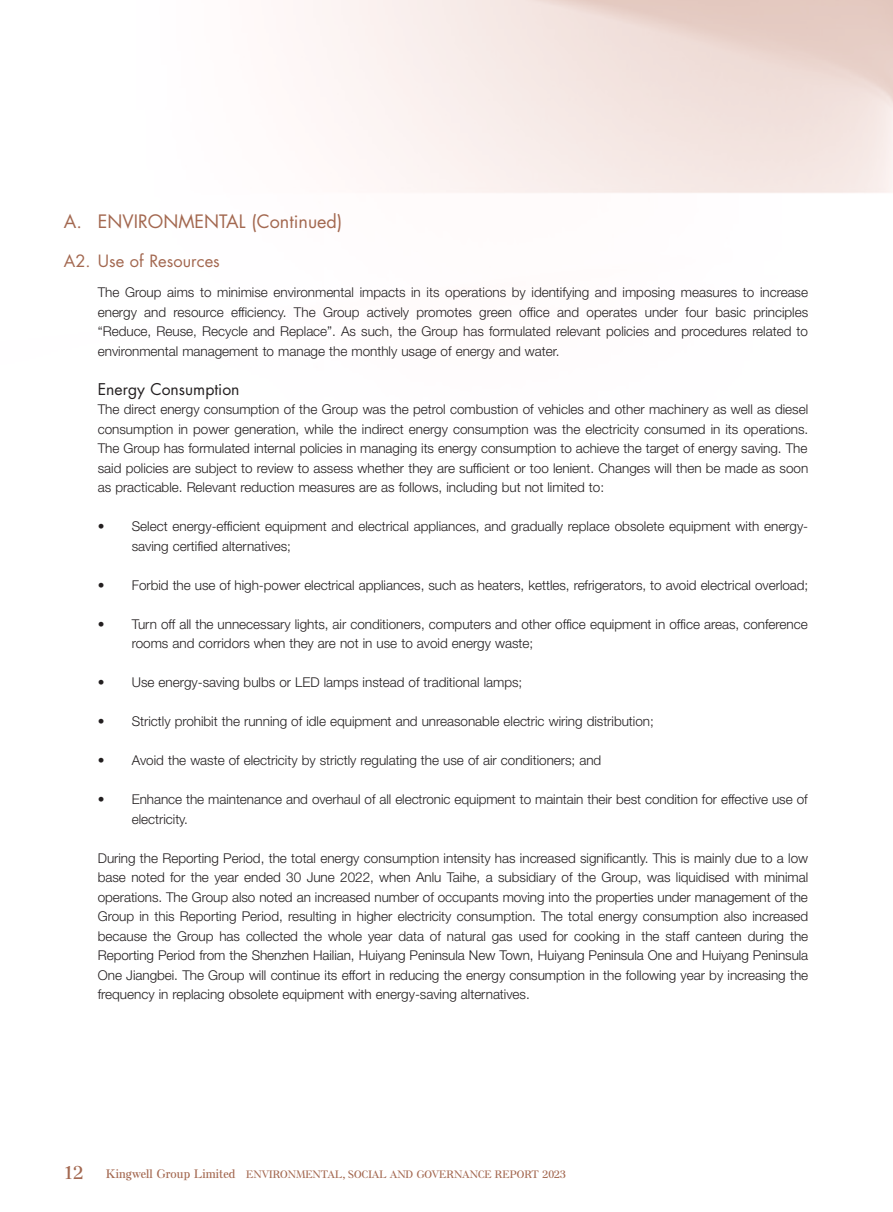
<style>
.page{position:relative;width:893px;height:1212px;background:#fff}
.page>*{position:absolute;margin:0;border:0;box-sizing:border-box;transform-origin:0 0}
.Heading_1{font:18px "Futura Std";color:#a36850}
.t1{font:600 18px "Else NPL Std";color:#a36850}
.Heading_2{font:16.5px "Futura Std";color:#a36850}
.Heading_3{font:15.75px "Futura Std";color:#231f20}
.Body_Text{font:300 13.5px/19.5px "Helvetica Neue LT Std";color:#231f20;text-align:justify}
.t2{font:600 10.5px "Else NPL Std";letter-spacing:.01em;color:#a36850}
.s1{font-size:12px}
</style>
<div class="page">
<p class="Heading_1" style="left:64px;top:210px;width:280px">A. ENVIRONMENTAL (Continued)</p>
<p class="Heading_2" style="left:64px;top:250px;width:158px">A2. Use of Resources</p>
<p class="Body_Text" style="left:98px;top:282px;width:712px">The Group aims to minimise environmental impacts in its operations by identifying and imposing measures to increase energy and resource efficiency. The Group actively promotes green office and operates under four basic principles “Reduce, Reuse, Recycle and Replace”. As such, the Group has formulated relevant policies and procedures related to environmental management to manage the monthly usage of energy and water.</p>
<p class="Heading_3" style="left:98px;top:379px;width:143px">Energy Consumption</p>
<p class="Body_Text" style="left:98px;top:399px;width:712px">The direct energy consumption of the Group was the petrol combustion of vehicles and other machinery as well as diesel consumption in power generation, while the indirect energy consumption was the electricity consumed in its operations.<br>The Group has formulated internal policies in managing its energy consumption to achieve the target of energy saving. The said policies are subject to review to assess whether they are sufficient or too lenient. Changes will then be made as soon as practicable. Relevant reduction measures are as follows, including but not limited to:</p>
<p class="Body_Text" style="left:132px;top:516px;width:678px;text-indent:-34px">• Select energy-efficient equipment and electrical appliances, and gradually replace obsolete equipment with energy&shy;saving certified alternatives;</p>
<p class="Body_Text" style="left:98px;top:575px;width:712px">• Forbid the use of high-power electrical appliances, such as heaters, kettles, refrigerators, to avoid electrical overload;</p>
<p class="Body_Text" style="left:132px;top:614px;width:677px;text-indent:-34px">• Turn off all the unnecessary lights, air conditioners, computers and other office equipment in office areas, conference rooms and corridors when they are not in use to avoid energy waste;</p>
<p class="Body_Text" style="left:98px;top:672px;width:426px">• Use energy-saving bulbs or LED lamps instead of traditional lamps;</p>
<p class="Body_Text" style="left:98px;top:711px;width:558px">• Strictly prohibit the running of idle equipment and unreasonable electric wiring distribution;</p>
<p class="Body_Text" style="left:98px;top:750px;width:505px">• Avoid the waste of electricity by strictly regulating the use of air conditioners; and</p>
<p class="Body_Text" style="left:132px;top:789px;width:677px;text-indent:-34px">• Enhance the maintenance and overhaul of all electronic equipment to maintain their best condition for effective use of electricity.</p>
<p class="Body_Text" style="left:98px;top:848px;width:712px">During the Reporting Period, the total energy consumption intensity has increased significantly. This is mainly due to a low base noted for the year ended 30 June 2022, when Anlu Taihe, a subsidiary of the Group, was liquidised with minimal operations. The Group also noted an increased number of occupants moving into the properties under management of the Group in this Reporting Period, resulting in higher electricity consumption. The total energy consumption also increased because the Group has collected the whole year data of natural gas used for cooking in the staff canteen during the Reporting Period from the Shenzhen Hailian, Huiyang Peninsula New Town, Huiyang Peninsula One and Huiyang Peninsula One Jiangbei. The Group will continue its effort in reducing the energy consumption in the following year by increasing the frequency in replacing obsolete equipment with energy-saving alternatives.</p>
<h1 class="t1" style="left:64px;top:1161px;width:21px">12</h1>
<p class="t2" style="left:106px;top:1168px;width:461px"><span class="s1">Kingwell Group Limited</span> ENVIRONMENTAL, SOCIAL AND GOVERNANCE REPORT 2023</p>
</div>
